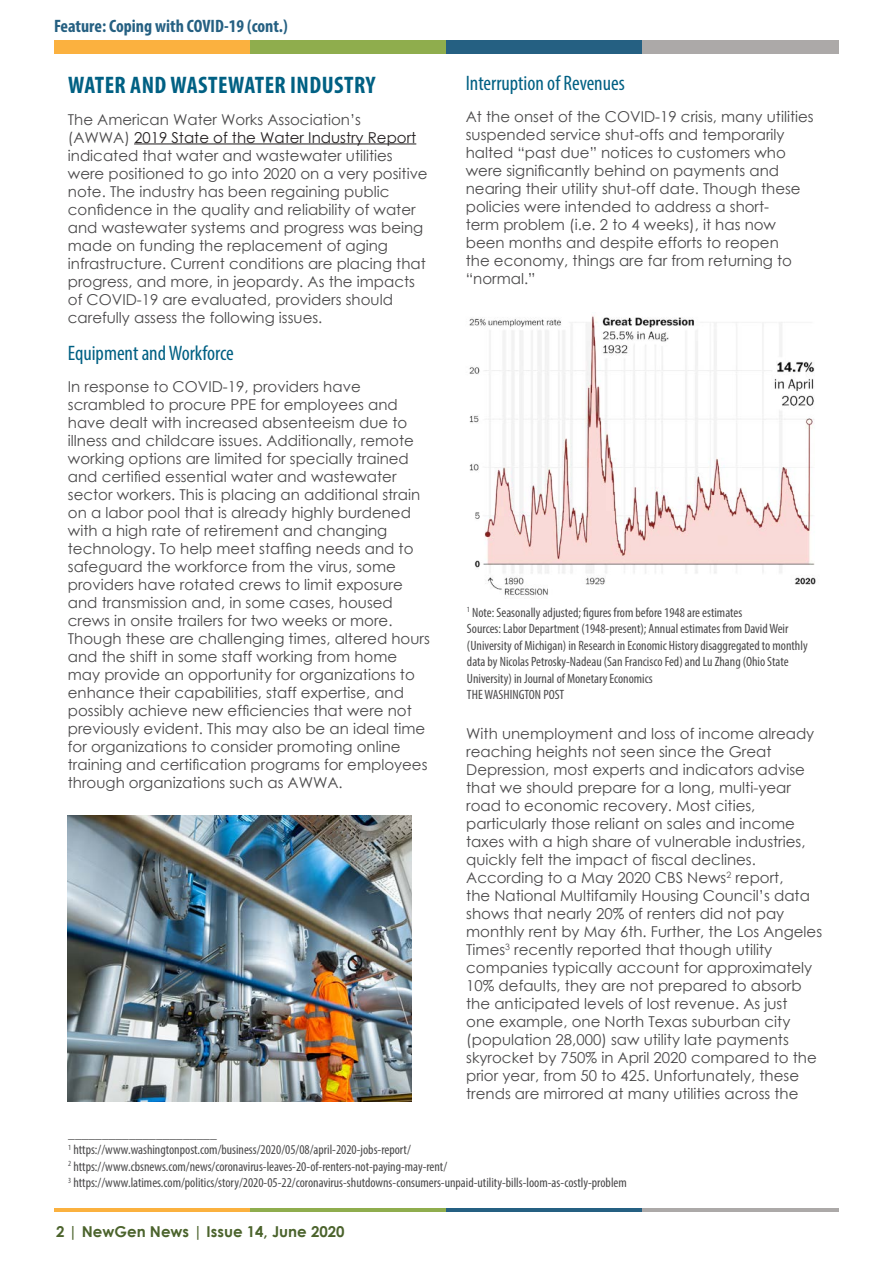
<style>
.page{position:relative;width:893px;height:1263px;background:#fff}
.page>*{position:absolute;margin:0;border:0;box-sizing:border-box;transform-origin:0 0}
.t1{font:700 condensed 24px "Myriad Pro";letter-spacing:.02em;color:#006083}
.t2{font:condensed 21px "Myriad Pro";color:#006083}
.Head_1{font:700 condensed 18px "Myriad Pro";color:#256082}
.t3{font:15px/18px "Century Gothic";color:#4a494a}
.Head_3{font:700 15px "Century Gothic";color:#4b632c}
.t4{font:condensed 13.5px/16.5px "Myriad Pro";color:#4a494a}
.s1{color:#231f20}
</style>
<div class="page">
<div style="left:54px;top:41px;width:196px;height:13px;background:#fbb13f"></div>
<div style="left:250px;top:41px;width:196px;height:13px;background:#8fad4d"></div>
<div style="left:446px;top:41px;width:196px;height:13px;background:#256082"></div>
<div style="left:642px;top:41px;width:196px;height:13px;background:#aca9a8"></div>
<hr style="left:54px;top:1209px;width:196px;height:3px;background:#fbb13f">
<hr style="left:250px;top:1209px;width:196px;height:3px;background:#8fad4d">
<hr style="left:446px;top:1209px;width:197px;height:3px;background:#256082">
<hr style="left:643px;top:1209px;width:196px;height:3px;background:#aca9a8">
<hr style="left:134px;top:144px;width:282px;height:1px;background:#231f20">
<img style="left:68px;top:815px;width:343px;height:286px">
<img style="left:469px;top:316px;width:347px;height:280px">
<p class="Head_1" style="left:54px;top:15px;width:235px">Feature: Coping with COVID-19 (cont.)</p>
<p class="t1" style="left:68px;top:70px;width:309px">WATER AND WASTEWATER INDUSTRY</p>
<p class="t3" style="left:68px;top:110px;width:361px">The American Water Works Association’s<br>(AWWA) <span class="s1">2019 State of the Water Industry Report </span>indicated that water and wastewater utilities were positioned to go into 2020 on a very positive note. The industry has been regaining public confidence in the quality and reliability of water and wastewater systems and progress was being made on funding the replacement of aging infrastructure. Current conditions are placing that progress, and more, in jeopardy. As the impacts of COVID-19 are evaluated, providers should carefully assess the following issues.</p>
<p class="t2" style="left:68px;top:340px;width:168px">Equipment and Workforce</p>
<p class="t3" style="left:68px;top:377px;width:363px">In response to COVID-19, providers have scrambled to procure PPE for employees and have dealt with increased absenteeism due to illness and childcare issues. Additionally, remote working options are limited for specially trained and certified essential water and wastewater sector workers. This is placing an additional strain on a labor pool that is already highly burdened with a high rate of retirement and changing technology. To help meet staffing needs and to safeguard the workforce from the virus, some providers have rotated crews to limit exposure and transmission and, in some cases, housed crews in onsite trailers for two weeks or more.<br>Though these are challenging times, altered hours and the shift in some staff working from home may provide an opportunity for organizations to enhance their capabilities, staff expertise, and possibly achieve new efficiencies that were not previously evident. This may also be an ideal time for organizations to consider promoting online training and certification programs for employees through organizations such as AWWA.</p>
<p class="t2" style="left:466px;top:70px;width:161px">Interruption of Revenues</p>
<p class="t3" style="left:466px;top:107px;width:349px">At the onset of the COVID-19 crisis, many utilities suspended service shut-offs and temporarily halted “past due” notices to customers who were significantly behind on payments and nearing their utility shut-off date. Though these policies were intended to address a short-<br>term problem (i.e. 2 to 4 weeks), it has now been months and despite efforts to reopen<br>the economy, things are far from returning to “normal.”</p>
<p class="t4" style="left:467px;top:604px;width:277px"><sup>1</sup> Note: Seasonally adjusted; figures from before 1948 are estimates</p>
<p class="t4" style="left:467px;top:620px;width:342px">Sources: Labor Department (1948-present); Annual estimates from David Weir (University of Michigan) in Research in Economic History disaggregated to monthly data by Nicolas Petrosky-Nadeau (San Francisco Fed) and Lu Zhang (Ohio State University) in Journal of Monetary Economics</p>
<p class="t4" style="left:467px;top:686px;width:99px">THE WASHINGTON POST</p>
<p class="t3" style="left:466px;top:725px;width:357px">With unemployment and loss of income already reaching heights not seen since the Great Depression, most experts and indicators advise that we should prepare for a long, multi‑year road to economic recovery. Most cities, particularly those reliant on sales and income taxes with a high share of vulnerable industries, quickly felt the impact of fiscal declines.<br>According to a May 2020 CBS News<sup>2</sup> report,<br>the National Multifamily Housing Council’s data shows that nearly 20% of renters did not pay monthly rent by May 6th. Further, the Los Angeles Times<sup>3</sup> recently reported that though utility companies typically account for approximately 10% defaults, they are not prepared to absorb the anticipated levels of lost revenue. As just<br>one example, one North Texas suburban city (population 28,000) saw utility late payments skyrocket by 750% in April 2020 compared to the prior year, from 50 to 425. Unfortunately, these trends are mirrored at many utilities across the</p>
<p class="t4" style="left:68px;top:1125px;width:150px">______________________</p>
<p class="t4" style="left:68px;top:1141px;width:344px"><sup>1</sup> https://www.washingtonpost.com/business/2020/05/08/april-2020-jobs-report/</p>
<p class="t4" style="left:68px;top:1158px;width:380px"><sup>2</sup> https://www.cbsnews.com/news/coronavirus-leaves-20-of-renters-not-paying-may-rent/</p>
<p class="t4" style="left:68px;top:1174px;width:560px"><sup>3</sup> https://www.latimes.com/politics/story/2020-05-22/coronavirus-shutdowns-consumers-unpaid-utility-bills-loom-as-costly-problem</p>
<p class="Head_3" style="left:56px;top:1220px;width:290px">2 | NewGen News | Issue 14, June 2020</p>
</div>
